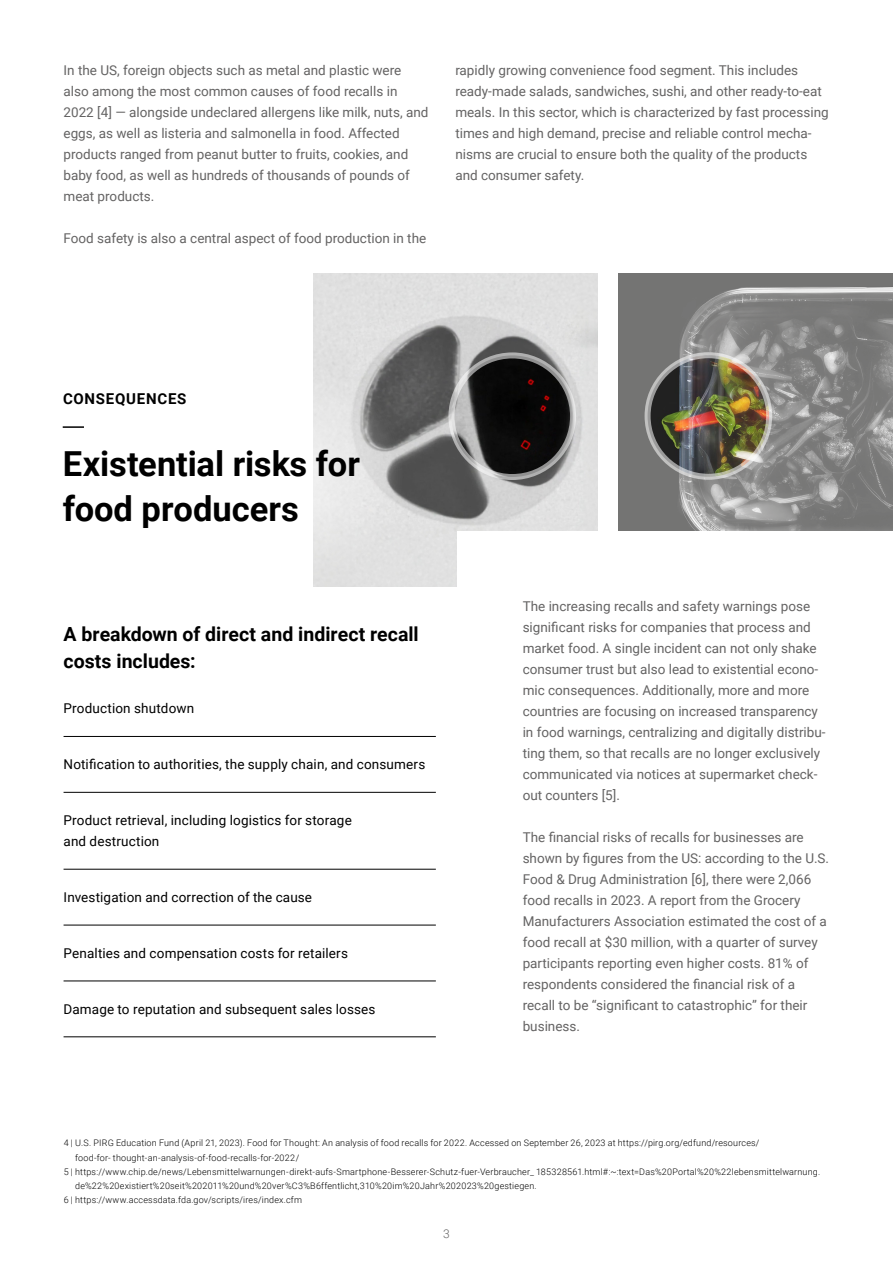
<style>
.page{position:relative;width:893px;height:1263px;background:#fff}
.page>*{position:absolute;margin:0;border:0;box-sizing:border-box;transform-origin:0 0}
.t1{font:700 34.5px/45px "Roboto";color:#000}
.t2{font:700 19.5px/27px "Roboto";color:#000}
.t3{font:700 15px "Roboto";letter-spacing:.05em;color:#000}
.t4{font:13.5px/21px "Roboto";color:#646363}
.t5{font:13.5px/21px "Roboto";letter-spacing:.01em;color:#000}
.t6{font:300 12px "Roboto";color:#646363}
.t7{font:300 9px/14.2px "Roboto";letter-spacing:.02em;color:#000}
</style>
<div class="page">
<img style="left:313px;top:273px;width:285px;height:313px">
<svg style="left:184px;top:363px;width:219px;height:219px"></svg>
<img style="left:451px;top:355px;width:122px;height:122px;border-radius:61px">
<div style="left:448px;top:352px;width:128px;height:128px;border:6px solid #fff;border-radius:50%"></div>
<img style="left:619px;top:273px;width:274px;height:258px">
<img style="left:648px;top:355px;width:121px;height:122px;border-radius:61px">
<div style="left:645px;top:352px;width:127px;height:128px;border:6px solid #fff;border-radius:50%"></div>
<div style="left:457px;top:532px;width:436px;height:99px;background:#fff"></div>
<hr style="left:64px;top:736px;width:372px;height:1px;background:#000">
<hr style="left:64px;top:792px;width:372px;height:1px;background:#000">
<hr style="left:64px;top:869px;width:372px;height:1px;background:#000">
<hr style="left:64px;top:925px;width:372px;height:1px;background:#000">
<hr style="left:64px;top:981px;width:372px;height:1px;background:#000">
<hr style="left:64px;top:1036px;width:372px;height:1px;background:#000">
<hr style="left:63px;top:426px;width:21px;height:2px;background:#000">
<p class="t4" style="left:64px;top:59px;width:366px">In the US, foreign objects such as metal and plastic were also among the most common causes of food recalls in 2022 [4] — alongside undeclared allergens like milk, nuts, and eggs, as well as listeria and salmonella in food. Affected products ranged from peanut butter to fruits, cookies, and baby food, as well as hundreds of thousands of pounds of meat products.</p>
<p class="t4" style="left:64px;top:227px;width:364px">Food safety is also a central aspect of food production in the</p>
<p class="t4" style="left:455px;top:59px;width:375px">rapidly growing convenience food segment. This includes ready-made salads, sandwiches, sushi, and other ready-to-eat meals. In this sector, which is characterized by fast processing times and high demand, precise and reliable control mecha&shy;nisms are crucial to ensure both the quality of the products and consumer safety.</p>
<p class="t3" style="left:63px;top:388px;width:125px">CONSEQUENCES</p>
<p class="t1" style="left:63px;top:439px;width:299px">Existential risks for food producers</p>
<p class="t2" style="left:64px;top:620px;width:357px">A breakdown of direct and indirect recall costs includes:</p>
<p class="t5" style="left:64px;top:697px;width:132px">Production shutdown</p>
<p class="t5" style="left:64px;top:753px;width:363px">Notification to authorities, the supply chain, and consumers</p>
<p class="t5" style="left:64px;top:809px;width:290px">Product retrieval, including logistics for storage and destruction</p>
<p class="t5" style="left:64px;top:886px;width:250px">Investigation and correction of the cause</p>
<p class="t5" style="left:64px;top:942px;width:286px">Penalties and compensation costs for retailers</p>
<p class="t5" style="left:64px;top:998px;width:313px">Damage to reputation and subsequent sales losses</p>
<p class="t4" style="left:523px;top:595px;width:304px">The increasing recalls and safety warnings pose significant risks for companies that process and market food. A single incident can not only shake consumer trust but also lead to existential econo&shy;mic consequences. Additionally, more and more countries are focusing on increased transparency in food warnings, centralizing and digitally distribu&shy;ting them, so that recalls are no longer exclusively communicated via notices at supermarket check&shy;out counters [5].</p>
<p class="t4" style="left:523px;top:826px;width:308px">The financial risks of recalls for businesses are shown by figures from the US: according to the U.S.<br>Food &amp; Drug Administration [6], there were 2,066 food recalls in 2023. A report from the Grocery Manufacturers Association estimated the cost of a food recall at $30 million, with a quarter of survey participants reporting even higher costs. 81% of respondents considered the financial risk of a recall to be “significant to catastrophic” for their business.</p>
<p class="t7" style="left:75px;top:1136px;width:686px;text-indent:-11px">4 | U.S. PIRG Education Fund (April 21, 2023). Food for Thought: An analysis of food recalls for 2022. Accessed on September 26, 2023 at https://pirg.org/edfund/resources/ food-for- thought-an-analysis-of-food-recalls-for-2022/</p>
<p class="t7" style="left:75px;top:1164px;width:747px;text-indent:-11px">5 | https://www.chip.de/news/Lebensmittelwarnungen-direkt-aufs-Smartphone-Besserer-Schutz-fuer-Verbraucher_ 185328561.html#:~:text=Das%20Portal%20%22lebensmittelwarnung. de%22%20existiert%20seit%202011%20und%20ver%C3%B6ffentlicht,310%20im%20Jahr%202023%20gestiegen.</p>
<p class="t7" style="left:64px;top:1193px;width:240px">6 | https://www.accessdata.fda.gov/scripts/ires/index.cfm</p>
<p class="t6" style="left:443px;top:1225px;width:8px">3</p>
</div>
